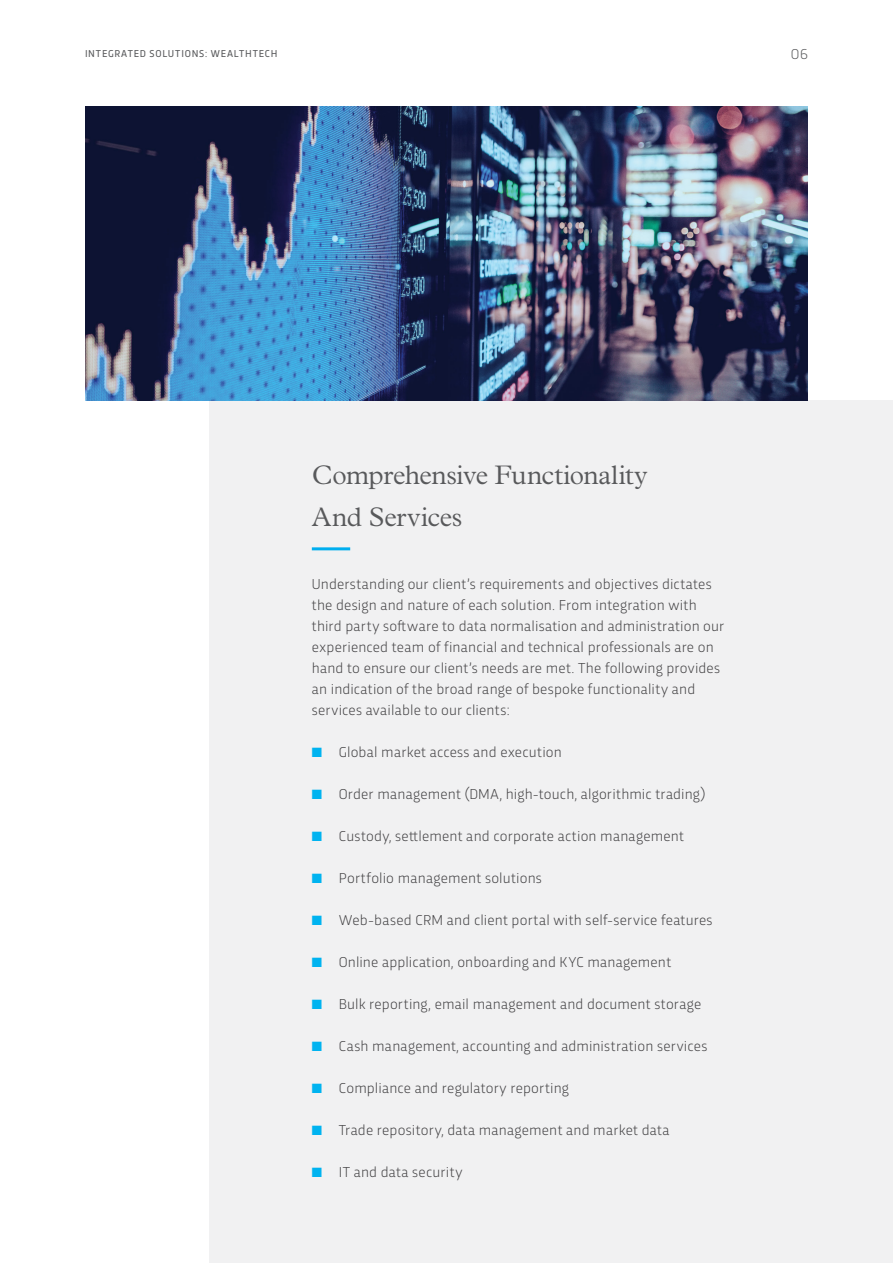
<style>
.page{position:relative;width:893px;height:1263px;background:#fff}
.page>*{position:absolute;margin:0;border:0;box-sizing:border-box;transform-origin:0 0}
.t1{font:300 27px "Plantin";letter-spacing:-.01em;color:#58595b}
.t2{font:300 15px/21px "Trasandina";letter-spacing:.015em;color:#414042}
.t3{font:300 15px "Trasandina";color:#58595b}
.t4{font:10.5px "Trasandina";letter-spacing:.08em;color:#58595b}
.s1{color:#00b3f0}
</style>
<div class="page">
<div style="left:209px;top:400px;width:684px;height:863px;background:#f1f1f2"></div>
<img style="left:85px;top:107px;width:723px;height:293px">
<hr style="left:312px;top:547px;width:38px;height:3px;background:#00aeef">
<p class="t4" style="left:85px;top:46px;width:194px">INTEGRATED SOLUTIONS: WEALTHTECH</p>
<p class="t3" style="left:791px;top:43px;width:19px">06</p>
<p class="t1" style="left:312px;top:460px;width:337px">Comprehensive Functionality</p>
<p class="t1" style="left:312px;top:502px;width:152px">And Services</p>
<p class="t2" style="left:312px;top:573px;width:414px">Understanding our client’s requirements and objectives dictates the design and nature of each solution. From integration with third party software to data normalisation and administration our experienced team of financial and technical professionals are on hand to ensure our client’s needs are met. The following provides an indication of the broad range of bespoke functionality and services available to our clients:</p>
<p class="t2" style="left:312px;top:741px;width:251px"><span class="s1">■</span> Global market access and execution</p>
<p class="t2" style="left:312px;top:783px;width:396px"><span class="s1">■</span> Order management (DMA, high-touch, algorithmic trading)</p>
<p class="t2" style="left:312px;top:825px;width:374px"><span class="s1">■</span> Custody, settlement and corporate action management</p>
<p class="t2" style="left:312px;top:867px;width:232px"><span class="s1">■</span> Portfolio management solutions</p>
<p class="t2" style="left:312px;top:909px;width:402px"><span class="s1">■</span> Web-based CRM and client portal with self-service features</p>
<p class="t2" style="left:312px;top:951px;width:361px"><span class="s1">■</span> Online application, onboarding and KYC management</p>
<p class="t2" style="left:312px;top:993px;width:391px"><span class="s1">■</span> Bulk reporting, email management and document storage</p>
<p class="t2" style="left:312px;top:1035px;width:397px"><span class="s1">■</span> Cash management, accounting and administration services</p>
<p class="t2" style="left:312px;top:1077px;width:259px"><span class="s1">■</span> Compliance and regulatory reporting</p>
<p class="t2" style="left:312px;top:1119px;width:359px"><span class="s1">■</span> Trade repository, data management and market data</p>
<p class="t2" style="left:312px;top:1161px;width:152px"><span class="s1">■</span> IT and data security</p>
</div>
